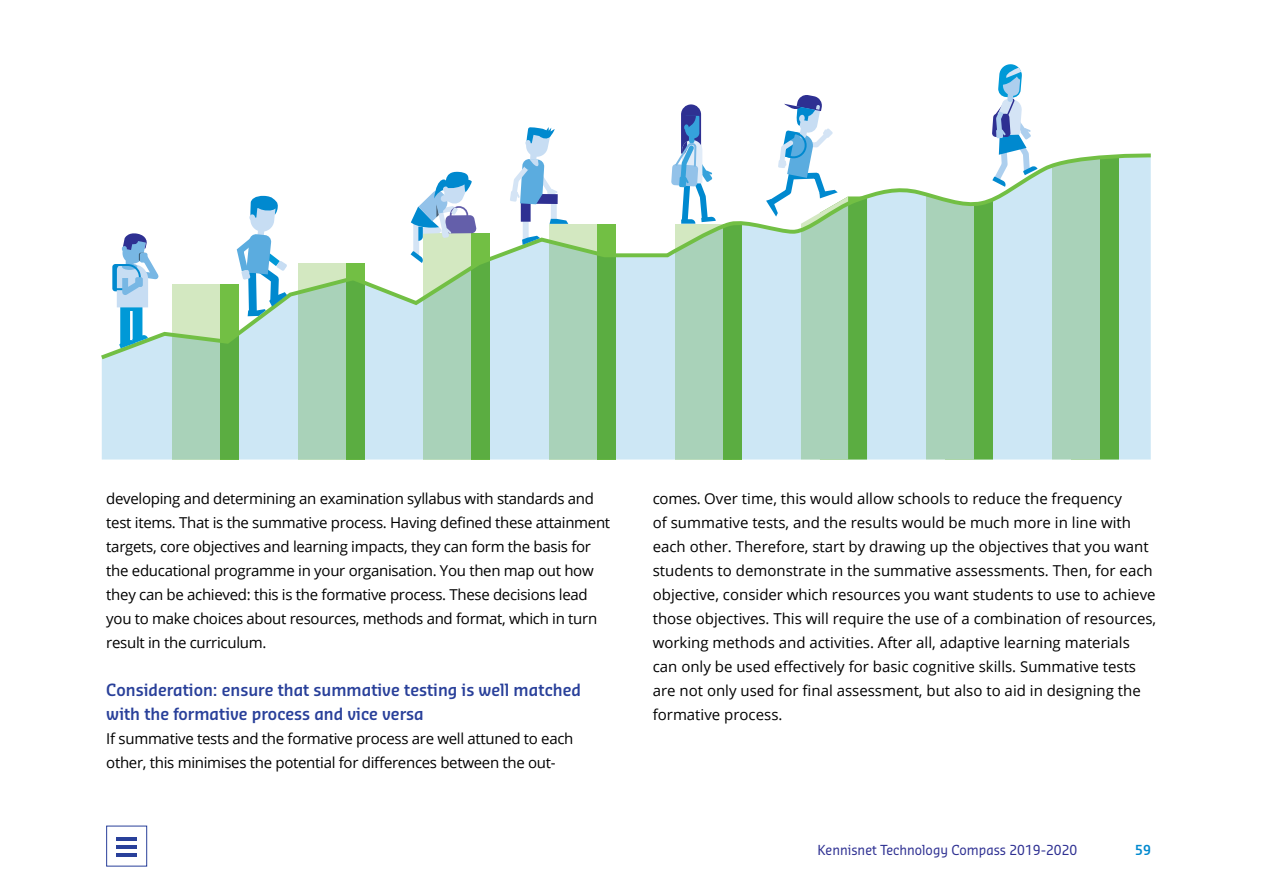
<style>
.page{position:relative;width:1263px;height:893px;background:#fff}
.page>*{position:absolute;margin:0;border:0;box-sizing:border-box;transform-origin:0 0}
.t1{font:600 16.5px/24px "Sansa Sm Con Pro";color:#29409a}
.t2{font:15px/24px "Open Sans";color:#000}
.t3{font:15px/24px "Open Sans";letter-spacing:-.02em;color:#000}
.t4{font:13.5px "Sansa Sm Con Pro";color:#2e3092}
.t5{font:600 13.5px "Sansa Sm Con Pro";color:#0089cf}
</style>
<div class="page">
<div style="left:106px;top:826px;width:41px;height:40px;background:#fff;border:1px solid #29409a"></div>
<hr style="left:117px;top:837px;width:20px;height:3px;background:#29409a">
<hr style="left:117px;top:853px;width:20px;height:3px;background:#29409a">
<hr style="left:117px;top:845px;width:20px;height:3px;background:#29409a">
<svg style="left:102px;top:362px;width:1049px;height:98px;background:#b0d7c6"></svg>
<svg style="left:101px;top:153px;width:1050px;height:209px"></svg>
<svg style="left:231px;top:196px;width:56px;height:124px"></svg>
<div style="left:413px;top:223px;width:6px;height:32px;background:#d4e4f5"></div>
<svg style="left:411px;top:251px;width:12px;height:12px"></svg>
<div style="left:551px;top:200px;width:6px;height:20px;background:#d4e4f5"></div>
<svg style="left:549px;top:219px;width:19px;height:5px"></svg>
<div style="left:523px;top:220px;width:6px;height:21px;background:#d4e4f5"></div>
<div style="left:521px;top:202px;width:10px;height:20px;background:#2e3092"></div>
<svg style="left:522px;top:236px;width:18px;height:9px"></svg>
<svg style="left:509px;top:127px;width:50px;height:77px"></svg>
<div style="left:133px;top:302px;width:9px;height:37px;background:#0099d7"></div>
<div style="left:120px;top:303px;width:10px;height:41px;background:#0099d7"></div>
<svg style="left:121px;top:307px;width:20px;height:4px"></svg>
<svg style="left:112px;top:232px;width:55px;height:75px"></svg>
<div style="left:135px;top:277px;width:8px;height:10px;background:#78b7e4;border-radius:2px"></div>
<svg style="left:119px;top:335px;width:29px;height:13px"></svg>
<svg style="left:763px;top:95px;width:104px;height:365px"></svg>
<div style="left:140px;top:253px;width:7px;height:10px;background:#78b7e4;border-radius:2px"></div>
<svg style="left:671px;top:104px;width:45px;height:124px"></svg>
<svg style="left:411px;top:171px;width:66px;height:70px"></svg>
<svg style="left:988px;top:64px;width:49px;height:124px"></svg>
<p class="t3" style="left:106px;top:486px;width:505px">developing and determining an examination syllabus with standards and test items. That is the summative process. Having defined these attainment targets, core objectives and learning impacts, they can form the basis for the educational programme in your organisation. You then map out how they can be achieved: this is the formative process. These decisions lead you to make choices about resources, methods and format, which in turn result in the curriculum.</p>
<p class="t1" style="left:106px;top:678px;width:476px">Consideration: ensure that summative testing is well matched with the formative process and vice versa</p>
<p class="t3" style="left:106px;top:726px;width:469px">If summative tests and the formative process are well attuned to each other, this minimises the potential for differences between the out-</p>
<p class="t2" style="left:653px;top:486px;width:505px">comes. Over time, this would allow schools to reduce the frequency<br>of summative tests, and the results would be much more in line with each other. Therefore, start by drawing up the objectives that you want students to demonstrate in the summative assessments. Then, for each objective, consider which resources you want students to use to achieve those objectives. This will require the use of a combination of resources, working methods and activities. After all, adaptive learning materials can only be used effectively for basic cognitive skills. Summative tests are not only used for final assessment, but also to aid in designing the formative process.</p>
<p class="t4" style="left:817px;top:840px;width:261px">Kennisnet Technology Compass 2019-2020</p>
<p class="t5" style="left:1135px;top:840px;width:17px">59</p>
</div>
